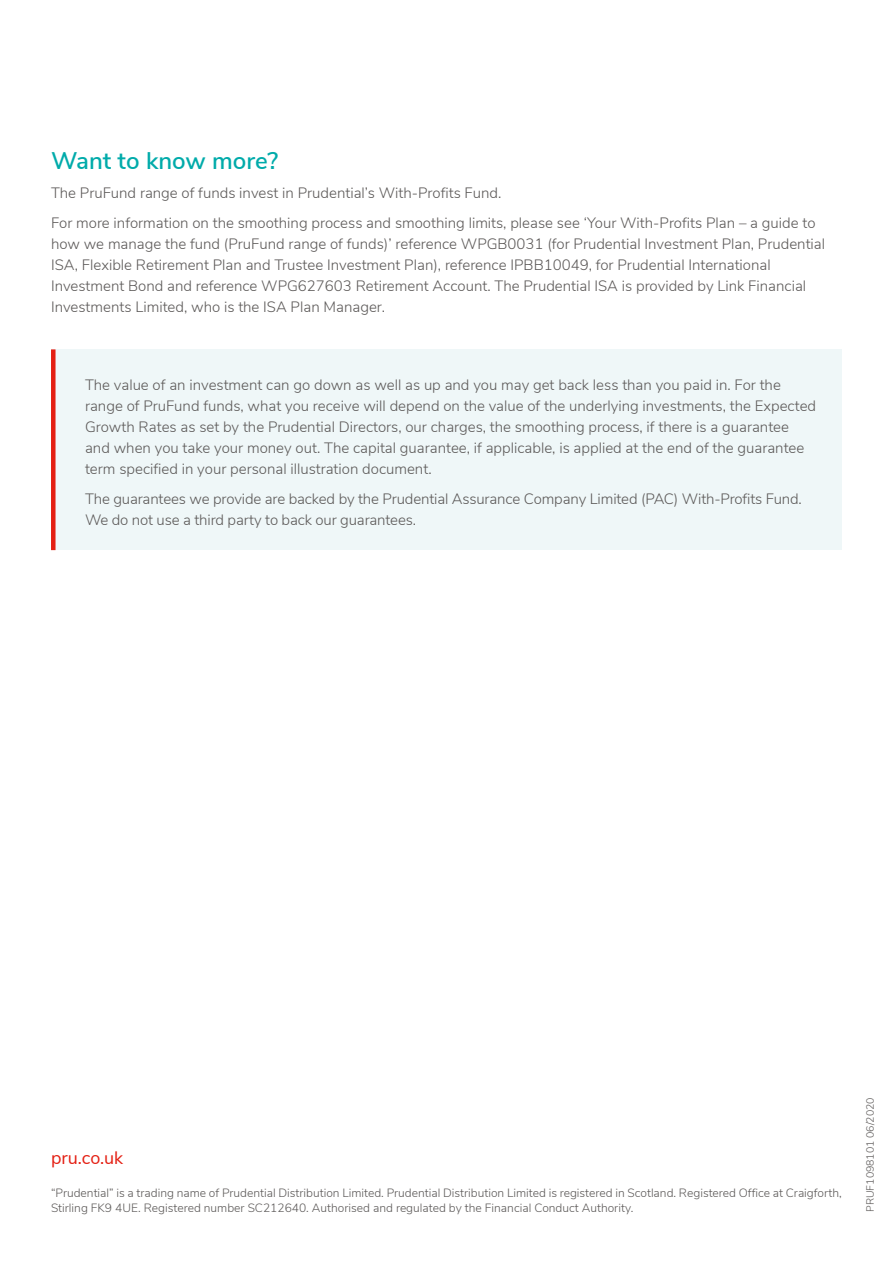
<style>
.page{position:relative;width:893px;height:1263px;background:#fff}
.page>*{position:absolute;margin:0;border:0;box-sizing:border-box;transform-origin:0 0}
.t1{font:600 24px "Nunito Sans";color:#00abaa}
.t2{font:18px "Nunito Sans";color:#e41f13}
.t3{font:300 15px/21px "Nunito Sans";color:#5b5857}
.t4{font:300 12px/15px "Nunito Sans";color:#5b5857}
.t5{font:300 10.5px "Nunito Sans";color:#5b5857}
</style>
<div class="page">
<div style="left:51px;top:349px;width:791px;height:201px;background:#eff7f8"></div>
<div style="left:51px;top:349px;width:5px;height:201px;background:#e41f13"></div>
<h1 class="t1" style="left:51px;top:143px;width:229px">Want to know more?</h1>
<p class="t3" style="left:51px;top:177px;width:766px;line-height:29.5px">The PruFund range of funds invest in Prudential’s With-Profits Fund.<br>For more information on the smoothing process and smoothing limits, please see ‘Your With-Profits Plan – a guide to</p>
<p class="t3" style="left:51px;top:232px;width:776px">how we manage the fund (PruFund range of funds)’ reference WPGB0031 (for Prudential Investment Plan, Prudential ISA, Flexible Retirement Plan and Trustee Investment Plan), reference IPBB10049, for Prudential International Investment Bond and reference WPG627603 Retirement Account. The Prudential ISA is provided by Link Financial Investments Limited, who is the ISA Plan Manager.</p>
<p class="t3" style="left:85px;top:373px;width:733px">The value of an investment can go down as well as up and you may get back less than you paid in. For the range of PruFund funds, what you receive will depend on the value of the underlying investments, the Expected Growth Rates as set by the Prudential Directors, our charges, the smoothing process, if there is a guarantee and when you take your money out. The capital guarantee, if applicable, is applied at the end of the guarantee term specified in your personal illustration document.</p>
<p class="t3" style="left:85px;top:487px;width:718px">The guarantees we provide are backed by the Prudential Assurance Company Limited (PAC) With-Profits Fund.<br>We do not use a third party to back our guarantees.</p>
<p class="t2" style="left:51px;top:1144px;width:74px">pru.co.uk</p>
<p class="t4" style="left:51px;top:1184px;width:792px">“Prudential” is a trading name of Prudential Distribution Limited. Prudential Distribution Limited is registered in Scotland. Registered Office at Craigforth,<br>Stirling FK9 4UE. Registered number SC212640. Authorised and regulated by the Financial Conduct Authority.</p>
<p class="t5" style="left:862px;top:1212px;width:116px;rotate:-90deg">PRUF1098101 06/2020</p>
</div>
